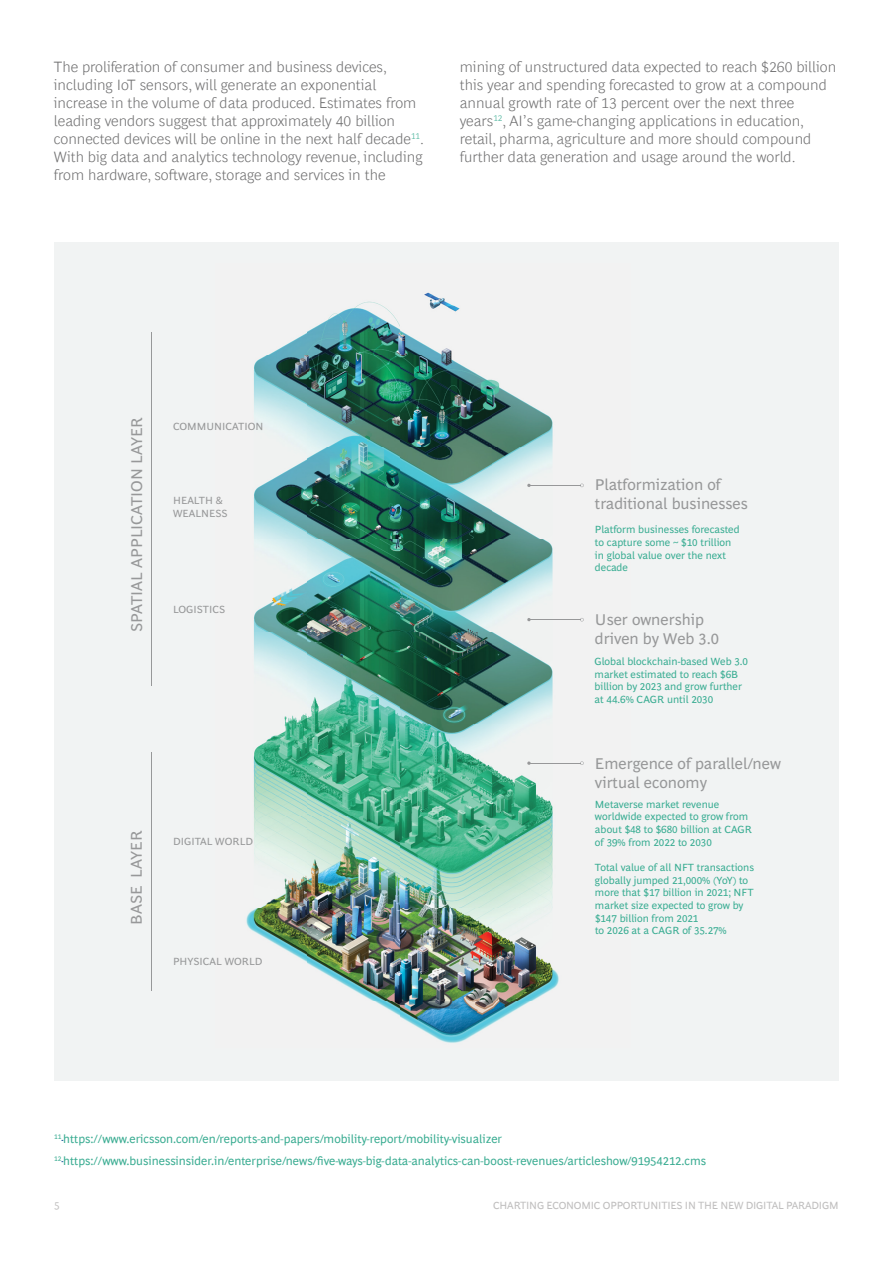
<style>
.page{position:relative;width:893px;height:1263px;background:#fff}
.page>*{position:absolute;margin:0;border:0;box-sizing:border-box;transform-origin:0 0}
.t1{font:15.75px/19px "Henderson BCG Sans";color:#979899}
.t2{font:300 15px/18px "Henderson BCG Sans";color:#707071}
.t3{font:12px/21.3px "Henderson BCG Sans";color:#3cad93}
.t4{font:10.5px/12.6px "Henderson BCG Sans";color:#3aad93}
.t5{font:10.5px/12.6px "Henderson BCG Sans";color:#979899}
.t6{font:10.5px "Henderson BCG Sans";letter-spacing:-.02em;color:#c0bfbf}
</style>
<div class="page">
<div style="left:54px;top:242px;width:785px;height:838px;background:#f1f3f3"></div>
<img style="left:246px;top:292px;width:337px;height:751px">
<svg style="left:580px;top:484px;width:4px;height:3px"></svg>
<hr style="left:530px;top:485px;width:50px;height:1px;background:#979899">
<svg style="left:527px;top:483px;width:4px;height:4px"></svg>
<svg style="left:580px;top:618px;width:4px;height:3px"></svg>
<hr style="left:530px;top:619px;width:50px;height:1px;background:#979899">
<svg style="left:580px;top:761px;width:4px;height:4px"></svg>
<hr style="left:530px;top:763px;width:50px;height:1px;background:#979899">
<svg style="left:527px;top:761px;width:4px;height:4px"></svg>
<hr style="left:151px;top:332px;width:1px;height:353px;background:#979899">
<hr style="left:151px;top:752px;width:1px;height:239px;background:#979899">
<p class="t2" style="left:54px;top:57px;width:372px">The proliferation of consumer and business devices, including IoT sensors, will generate an exponential increase in the volume of data produced. Estimates from leading vendors suggest that approximately 40 billion connected devices will be online in the next half decade<sup>11</sup>.<br>With big data and analytics technology revenue, including from hardware, software, storage and services in the</p>
<p class="t2" style="left:460px;top:57px;width:378px">mining of unstructured data expected to reach $260 billion this year and spending forecasted to grow at a compound annual growth rate of 13 percent over the next three years<sup>12</sup>, AI’s game-changing applications in education, retail, pharma, agriculture and more should compound further data generation and usage around the world.</p>
<p class="t1" style="left:126px;top:632px;width:216px;rotate:-90deg">SPATIAL APPLICATION LAYER</p>
<p class="t5" style="left:173px;top:419px;width:92px">COMMUNICATION</p>
<p class="t5" style="left:173px;top:493px;width:56px">HEALTH &amp;<br>WEALNESS</p>
<p class="t5" style="left:173px;top:602px;width:54px">LOGISTICS</p>
<p class="t1" style="left:126px;top:925px;width:96px;rotate:-90deg">BASE LAYER</p>
<p class="t5" style="left:173px;top:834px;width:82px">DIGITAL WORLD</p>
<p class="t5" style="left:173px;top:954px;width:91px">PHYSICAL WORLD</p>
<p class="t1" style="left:595px;top:474px;width:154px">Platformization of traditional businesses</p>
<p class="t4" style="left:595px;top:523px;width:146px">Platform businesses forecasted to capture some ~ $10 trillion in global value over the next decade</p>
<p class="t1" style="left:595px;top:609px;width:126px">User ownership driven by Web 3.0</p>
<p class="t4" style="left:595px;top:654px;width:155px">Global blockchain-based Web 3.0 market estimated to reach $6B billion by 2023 and grow further at 44.6% CAGR until 2030</p>
<p class="t1" style="left:595px;top:752px;width:187px">Emergence of parallel/new virtual economy</p>
<p class="t4" style="left:595px;top:797px;width:158px">Metaverse market revenue worldwide expected to grow from about $48 to $680 billion at CAGR of 39% from 2022 to 2030</p>
<p class="t4" style="left:595px;top:860px;width:161px">Total value of all NFT transactions globally jumped 21,000% (YoY) to more that $17 billion in 2021; NFT market size expected to grow by $147 billion from 2021<br>to 2026 at a CAGR of 35.27%</p>
<p class="t3" style="left:54px;top:1128px;width:653px"><sup>11</sup> https://www.ericsson.com/en/reports-and-papers/mobility-report/mobility-visualizer<br><sup>12</sup> https://www.businessinsider.in/enterprise/news/five-ways-big-data-analytics-can-boost-revenues/articleshow/91954212.cms</p>
<p class="t6" style="left:54px;top:1198px;width:7px">5</p>
<p class="t6" style="left:493px;top:1198px;width:347px">CHARTING ECONOMIC OPPORTUNITIES IN THE NEW DIGITAL PARADIGM</p>
</div>
